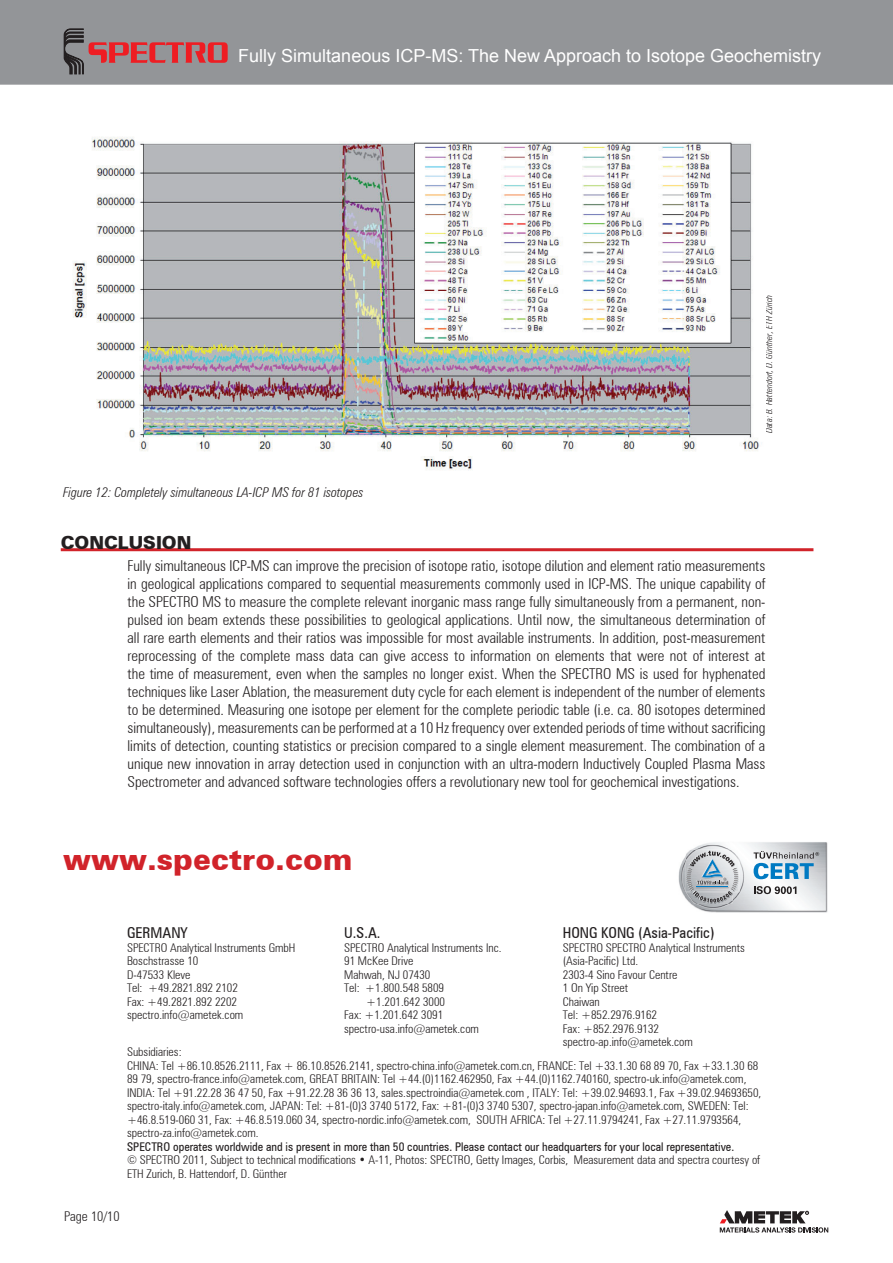
<style>
.page{position:relative;width:893px;height:1263px;background:#fff}
.page>*{position:absolute;margin:0;border:0;box-sizing:border-box;transform-origin:0 0}
.t1{font:900 30px "Zurich BT";color:#d1232a}
.t2{font:18px "Arial";color:#fff}
.t3{font:900 18px "Zurich BT";color:#231f20}
.t4{font:300 condensed 15px/18px "Zurich BT";color:#231f20;text-align:justify}
.t5{font:condensed 15px "Zurich BT";color:#231f20}
.t6{font:italic 300 condensed 13.5px "Zurich BT";color:#231f20}
.t7{font:300 condensed 13.5px "Zurich BT";color:#231f20}
.t8{font:300 condensed 12px/13.5px "Zurich BT";color:#231f20}
.t9{font:condensed 12px "Zurich BT";color:#231f20}
.t10{font:italic 300 condensed 9px "Zurich BT";color:#231f20}
</style>
<div class="page">
<div style="left:0;top:0;width:893px;height:85px;background:#939598"></div>
<svg style="left:720px;top:1210px;width:108px;height:22px"></svg>
<svg style="left:89px;top:42px;width:139px;height:21px;background:#c1575b"></svg>
<svg style="left:64px;top:29px;width:19px;height:45px"></svg>
<img style="left:678px;top:842px;width:150px;height:71px">
<svg style="left:754px;top:851px;width:65px;height:28px;background:#92b6cb"></svg>
<svg style="left:754px;top:886px;width:42px;height:8px"></svg>
<img style="left:686px;top:849px;width:53px;height:1px">
<img style="left:686px;top:850px;width:53px;height:41px">
<img style="left:692px;top:903px;width:41px;height:1px">
<svg style="left:687px;top:851px;width:51px;height:52px;background:#adb6bd"></svg>
<hr style="left:61px;top:548px;width:752px;height:3px;background:#d1232a">
<img style="left:72px;top:137px;width:688px;height:334px">
<p class="t2" style="left:238px;top:44px;width:584px">Fully Simultaneous ICP-MS: The New Approach to Isotope Geochemistry</p>
<p class="t6" style="left:63px;top:484px;width:302px">Figure 12: Completely simultaneous LA-ICP MS for 81 isotopes</p>
<p class="t3" style="left:61px;top:532px;width:132px">Conclusion</p>
<p class="t10" style="left:764px;top:433px;width:140px;rotate:-90deg">Data: B. Hattendorf, D. Günther, ETH Zürich</p>
<p class="t4" style="left:128px;top:557px;width:639px">Fully simultaneous ICP-MS can improve the precision of isotope ratio, isotope dilution and element ratio measurements in geological applications compared to sequential measurements commonly used in ICP-MS. The unique capability of the SPECTRO MS to measure the complete relevant inorganic mass range fully simultaneously from a permanent, non&shy;pulsed ion beam extends these possibilities to geological applications. Until now, the simultaneous determination of all rare earth elements and their ratios was impossible for most available instruments. In addition, post-measurement reprocessing of the complete mass data can give access to information on elements that were not of interest at the time of measurement, even when the samples no longer exist. When the SPECTRO MS is used for hyphenated techniques like Laser Ablation, the measurement duty cycle for each element is independent of the number of elements to be determined. Measuring one isotope per element for the complete periodic table (i.e. ca. 80 isotopes determined simultaneously), measurements can be performed at a 10 Hz frequency over extended periods of time without sacrificing limits of detection, counting statistics or precision compared to a single element measurement. The combination of a unique new innovation in array detection used in conjunction with an ultra-modern Inductively Coupled Plasma Mass Spectrometer and advanced software technologies offers a revolutionary new tool for geochemical investigations.</p>
<h1 class="t1" style="left:63px;top:841px;width:291px">www.spectro.com</h1>
<p class="t5" style="left:344px;top:924px;width:38px">U.S.A.</p>
<p class="t8" style="left:344px;top:940px;width:159px">SPECTRO Analytical Instruments Inc.</p>
<p class="t8" style="left:344px;top:954px;width:71px">91 McKee Drive</p>
<p class="t8" style="left:344px;top:967px;width:88px">Mahwah, NJ 07430</p>
<p class="t8" style="left:344px;top:981px;width:101px">Tel: +1.800.548 5809</p>
<p class="t8" style="left:366px;top:994px;width:80px">+1.201.642 3000</p>
<p class="t8" style="left:344px;top:1008px;width:101px">Fax: +1.201.642 3091</p>
<p class="t8" style="left:344px;top:1021px;width:136px">spectro-usa.info@ametek.com</p>
<p class="t5" style="left:127px;top:924px;width:62px">GERMANY</p>
<p class="t8" style="left:127px;top:940px;width:170px">SPECTRO Analytical Instruments GmbH<br>Boschstrasse 10<br>D-47533 Kleve<br>Tel: +49.2821.892 2102<br>Fax: +49.2821.892 2202 spectro.info@ametek.com</p>
<p class="t5" style="left:563px;top:924px;width:153px">HONG KONG (Asia-Pacific)</p>
<p class="t8" style="left:563px;top:940px;width:184px">SPECTRO SPECTRO Analytical Instruments (Asia-Pacific) Ltd.<br>2303-4 Sino Favour Centre<br>1 On Yip Street<br>Chaiwan<br>Tel: +852.2976.9162<br>Fax: +852.2976.9132 spectro-ap.info@ametek.com</p>
<p class="t8" style="left:127px;top:1045px;width:636px">Subsidiaries:<br>CHINA: Tel +86.10.8526.2111, Fax + 86.10.8526.2141, spectro-china.info@ametek.com.cn, FRANCE: Tel +33.1.30 68 89 70, Fax +33.1.30 68<br>89 79, spectro-france.info@ametek.com, GREAT BRITAIN: Tel +44.(0)1162.462950, Fax +44.(0)1162.740160, spectro-uk.info@ametek.com, INDIA: Tel +91.22.28 36 47 50, Fax +91.22.28 36 36 13, sales.spectroindia@ametek.com , ITALY: Tel: +39.02.94693.1, Fax +39.02.94693650, spectro-italy.info@ametek.com, JAPAN: Tel: +81-(0)3 3740 5172, Fax: +81-(0)3 3740 5307, spectro-japan.info@ametek.com, SWEDEN: Tel: +46.8.519-060 31, Fax: +46.8.519.060 34, spectro-nordic.info@ametek.com, SOUTH AFRICA: Tel +27.11.9794241, Fax +27.11.9793564, spectro-za.info@ametek.com.</p>
<p class="t9" style="left:127px;top:1139px;width:609px">SPECTRO operates worldwide and is present in more than 50 countries. Please contact our headquarters for your local representative.</p>
<p class="t8" style="left:127px;top:1153px;width:635px">© SPECTRO 2011, Subject to technical modifications • A-11, Photos: SPECTRO, Getty Images, Corbis, Measurement data and spectra courtesy of<br>ETH Zurich, B. Hattendorf, D. Günther</p>
<p class="t7" style="left:64px;top:1208px;width:57px">Page 10/10</p>
</div>
